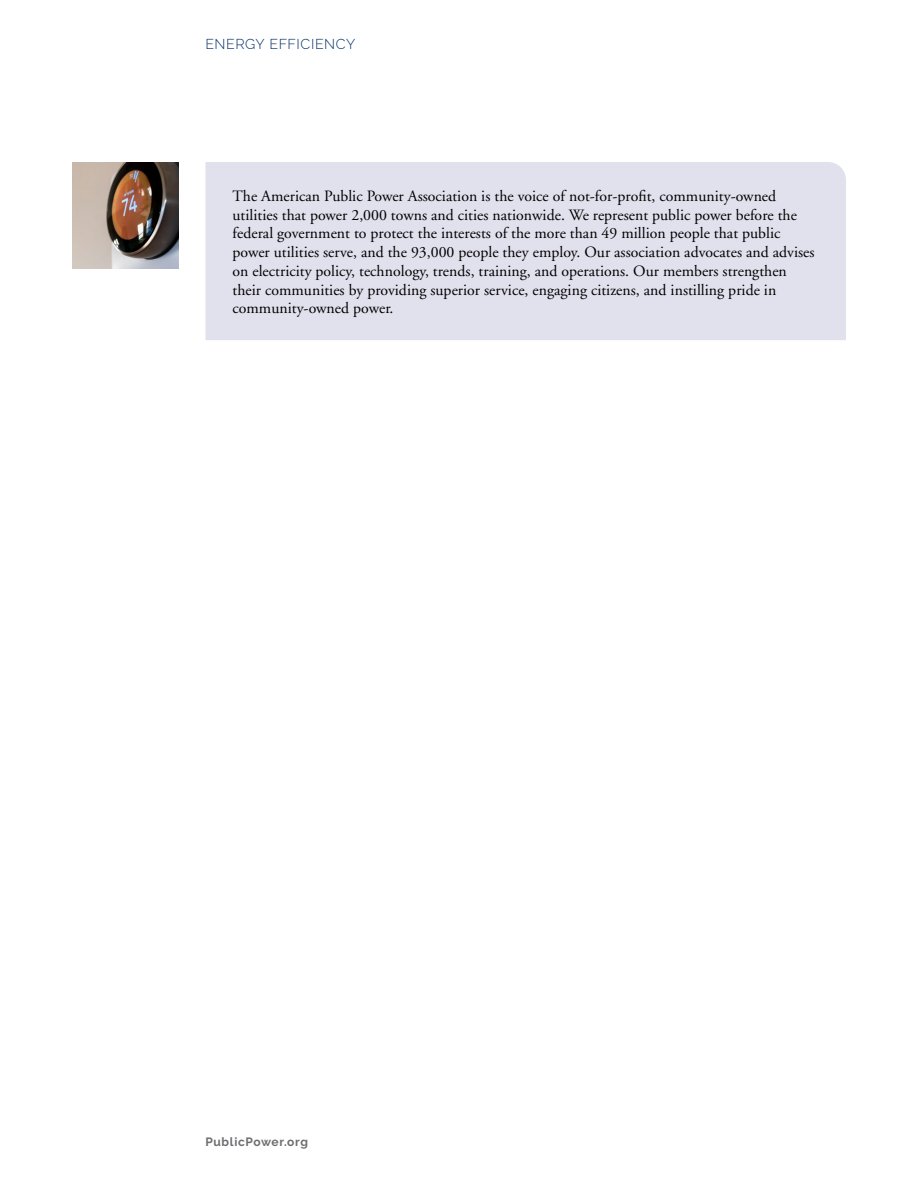
<style>
.page{position:relative;width:918px;height:1188px;background:#fff}
.page>*{position:absolute;margin:0;border:0;box-sizing:border-box;transform-origin:0 0}
.First_Graph{font:15.75px/18.8px "Adobe Garamond";color:#000}
.t1{font:300 14.25px "Raleway";letter-spacing:.03em;color:#093266}
.t2{font:700 12px "Raleway";letter-spacing:.055em;color:#6d6e71}
</style>
<div class="page">
<img style="left:72px;top:162px;width:106px;height:106px">
<div style="left:206px;top:162px;width:640px;height:178px;background:#e1e0ed"></div>
<p class="t1" style="left:206px;top:36px;width:151px">ENERGY EFFICIENCY</p>
<p class="First_Graph" style="left:232px;top:187px;width:584px">The American Public Power Association is the voice of not-for-profit, community-owned utilities that power 2,000 towns and cities nationwide. We represent public power before the federal government to protect the interests of the more than 49 million people that public power utilities serve, and the 93,000 people they employ. Our association advocates and advises on electricity policy, technology, trends, training, and operations. Our members strengthen their communities by providing superior service, engaging citizens, and instilling pride in community-owned power.</p>
<p class="t2" style="left:206px;top:1134px;width:104px">PublicPower.org</p>
</div>
